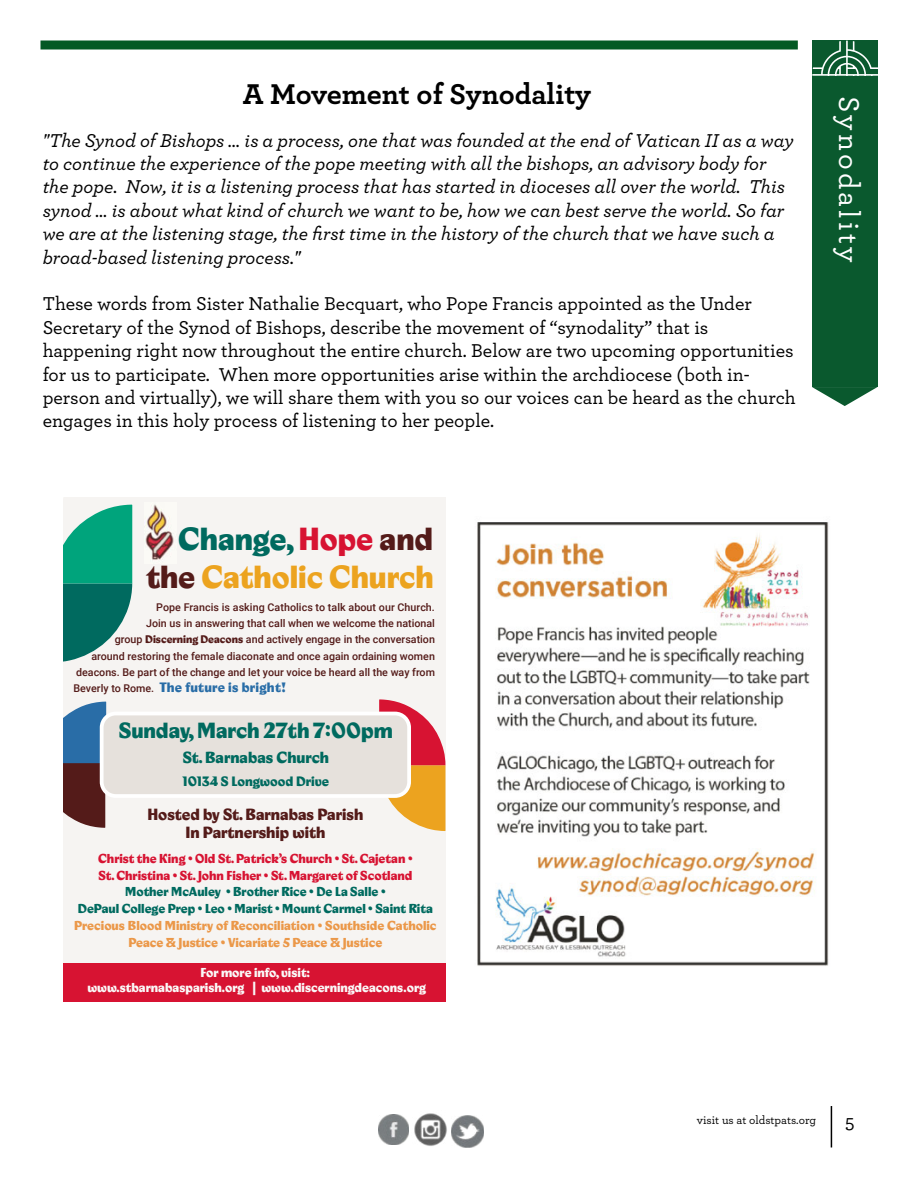
<style>
.page{position:relative;width:918px;height:1188px;background:#fff}
.page>*{position:absolute;margin:0;border:0;box-sizing:border-box;transform-origin:0 0}
.t1{font:900 30.9px/37px "Zangezi Sans 09";color:#eca31f;text-align:right}
.t2{font:700 30px "Archer";letter-spacing:-.005em;color:#000}
.Paragraph_Left{font:500 30px "Qpyflt Archer";letter-spacing:.1em;color:#fff}
.t3{font:900 21.15px "Zangezi Sans 09";color:#006a5f}
.t4{font:500 19.5px/23.4px "Qpyflt Archer";color:#000}
.t5{font:italic 500 19.5px/23.4px "Archer";color:#000}
.t6{font:900 15.75px/18.8px "Zangezi Sans 09";color:#541b19;text-align:center}
.t7{font:900 15.6px "Zangezi Sans 09";color:#006a5f}
.t8{font:900 13.2px "Zangezi Sans 09";letter-spacing:.02em;color:#296da7}
.t9{font:900 13.2px "Zangezi Sans 09";color:#006a5f}
.t10{font:900 12.6px/17px "Zangezi Sans 09";color:#d71332;text-align:center}
.t11{font:900 12.6px/15px "Zangezi Sans 09";color:#faf9f8;text-align:center}
.t12{font:500 12px "Slbrpx Archer";color:#000}
.t13{font:500 10.65px/16.4px "Roboto";color:#541b19;text-align:right}
.s1{color:#006a5f}
.s2{color:#d71332}
.s3{color:#541b19}
.s4{font-family:"Zangezi Sans 09";font-weight:900}
.s5{font-family:"Roboto";font-weight:500;font-size:10.65px;color:#541b19}
.s6{color:#eb9849}
</style>
<div class="page">
<hr style="left:831px;top:1106px;width:1px;height:41px;background:#000">
<img style="left:378px;top:1114px;width:30px;height:30px">
<img style="left:414px;top:1113px;width:33px;height:33px">
<img style="left:451px;top:1116px;width:32px;height:32px">
<div style="left:40px;top:41px;width:758px;height:9px;background:#035924"></div>
<div style="left:812px;top:40px;width:66px;height:347px;background:#0a592e"></div>
<svg style="left:812px;top:41px;width:66px;height:35px"></svg>
<svg style="left:812px;top:387px;width:65px;height:19px"></svg>
<div style="left:63px;top:497px;width:383px;height:505px;background:#f6f4f2"></div>
<svg style="left:63px;top:702px;width:43px;height:126px;background:#50526a"></svg>
<svg style="left:379px;top:699px;width:66px;height:132px"></svg>
<div style="left:63px;top:964px;width:383px;height:38px;background:#d71332"></div>
<div style="left:102px;top:714px;width:307px;height:82px;background:#e6e1dc;border-radius:14px"></div>
<div style="left:100px;top:712px;width:311px;height:86px;border:4px solid #fff;border-radius:14px"></div>
<img style="left:144px;top:505px;width:30px;height:55px">
<svg style="left:63px;top:504px;width:69px;height:158px"></svg>
<img style="left:477px;top:522px;width:352px;height:444px">
<p class="t2" style="left:243px;top:71px;width:350px">A Movement of Synodality</p>
<p class="t5" style="left:43px;top:127px;width:753px">"The Synod of Bishops … is a process, one that was founded at the end of Vatican II as a way to continue the experience of the pope meeting with all the bishops, an advisory body for the pope. Now, it is a listening process that has started in dioceses all over the world. This synod … is about what kind of church we want to be, how we can best serve the world. So far we are at the listening stage, the first time in the history of the church that we have such a broad-based listening process."</p>
<p class="t4" style="left:43px;top:291px;width:755px">These words from Sister Nathalie Becquart, who Pope Francis appointed as the Under Secretary of the Synod of Bishops, describe the movement of “synodality” that is happening right now throughout the entire church. Below are two upcoming opportunities for us to participate. When more opportunities arise within the archdiocese (both in&shy;person and virtually), we will share them with you so our voices can be heard as the church engages in this holy process of listening to her people.</p>
<p class="Paragraph_Left" style="left:871px;top:96px;width:168px;rotate:90deg">Synodality</p>
<p class="t1" style="left:146px;top:521px;width:289px"><span class="s1">Change,</span> <span class="s2">Hope</span> <span class="s3">and the</span> Catholic Church</p>
<p class="t13" style="left:76px;top:598px;width:360px">Pope Francis is asking Catholics to talk about our Church.<br>Join us in answering that call when we welcome the national<br>group <span class="s4">Discerning Deacons</span> and actively engage in the conversation<br>around restoring the female diaconate and once again ordaining women deacons. Be part of the change and let your voice be heard all the way from</p>
<p class="t8" style="left:74px;top:680px;width:214px"><span class="s5">Beverly to Rome.</span> The future is bright!</p>
<p class="t3" style="left:119px;top:718px;width:276px">Sunday, March 27th 7:00pm</p>
<p class="t7" style="left:183px;top:748px;width:148px">St. Barnabas Church</p>
<p class="t9" style="left:183px;top:773px;width:148px">10134 S Longwood Drive</p>
<p class="t6" style="left:147px;top:805px;width:217px">Hosted by St. Barnabas Parish<br>In Partnership with</p>
<p class="t10" style="left:74px;top:850px;width:364px">Christ the King • Old St. Patrick’s Church • St. Cajetan •<br>St. Christina • St. John Fisher • St. Margaret of Scotland<br><span class="s1">Mother McAuley • Brother Rice • De La Salle •<br>DePaul College Prep • Leo • Marist • Mount Carmel • Saint Rita </span><span class="s6">Precious Blood Ministry of Reconciliation • Southside Catholic Peace &amp; Justice • Vicariate 5 Peace &amp; Justice</span></p>
<p class="t11" style="left:87px;top:965px;width:340px">For more info, visit:<br>www.stbarnabasparish.org | www.discerningdeacons.org</p>
<p class="t12" style="left:697px;top:1111px;width:121px">visit us at oldstpats.org</p>
<p class="t4" style="left:845px;top:1108px;width:11px">5</p>
</div>
